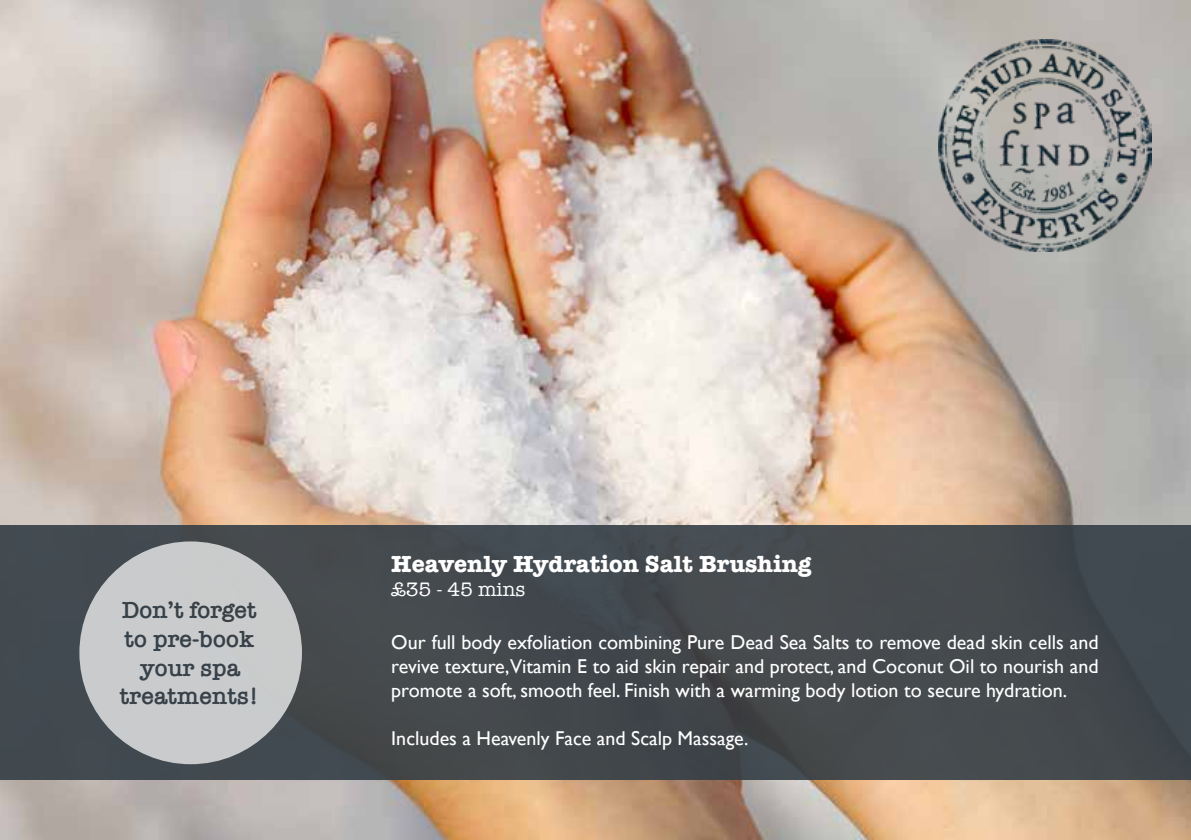
<style>
.page{position:relative;width:1191px;height:840px;background:#fff}
.page>*{position:absolute;margin:0;border:0;box-sizing:border-box;transform-origin:0 0}
.t1{font:600 24px/28.8px "American Typewriter";color:#343e46;text-align:center}
.t2{font:700 24px "American Typewriter";color:#fff}
.t3{font:20px/24px "Gill Sans";color:#fff;text-align:justify}
.t4{font:20px "American Typewriter";color:#fff}
</style>
<div class="page">
<img style="left:0;top:0;width:1191px;height:839px">
<div style="left:0;top:524px;width:1191px;height:254px;background:#444a4e"></div>
<div style="left:79px;top:541px;width:223px;height:222px;background:#c9cbcd;border-radius:50%"></div>
<img style="left:938px;top:39px;width:213px;height:213px">
<p class="t1" style="left:120px;top:594px;width:140px">Don’t forget to pre-book your spa treatments!</p>
<p class="t2" style="left:391px;top:543px;width:422px">Heavenly Hydration Salt Brushing</p>
<p class="t4" style="left:391px;top:573px;width:136px">£35 - 45 mins</p>
<p class="t3" style="left:391px;top:629px;width:709px">Our full body exfoliation combining Pure Dead Sea Salts to remove dead skin cells and revive texture,Vitamin E to aid skin repair and protect, and Coconut Oil to nourish and promote a soft, smooth feel. Finish with a warming body lotion to secure hydration.</p>
<p class="t3" style="left:391px;top:725px;width:359px">Includes a Heavenly Face and Scalp Massage.</p>
</div>
